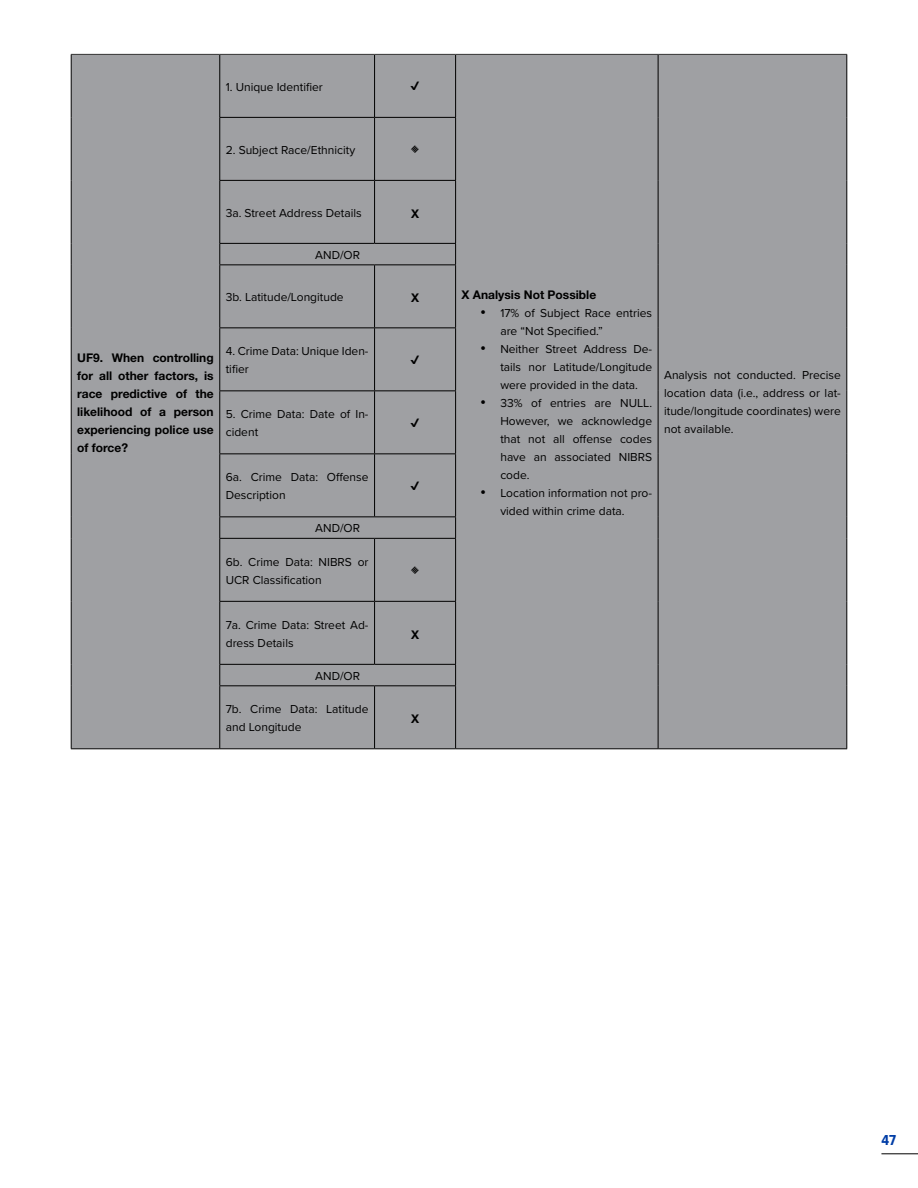
<style>
.page{position:relative;width:918px;height:1188px;background:#fff}
.page>*{position:absolute;margin:0;border:0;box-sizing:border-box;transform-origin:0 0}
.t1{font:700 15px "Proxima Nova Cond";color:#003da6}
.t2{font:12px/18px "Proxima Nova";color:#000}
.t3{font:700 12px/18px "Helvetica Neue";color:#000;text-align:justify}
</style>
<div class="page">
<hr style="left:881px;top:1154px;width:37px;height:1px;background:#000">
<div style="left:72px;top:55px;width:774px;height:693px;background:#9fa0a3"></div>
<hr style="left:71px;top:55px;width:1px;height:62px;background:#000">
<hr style="left:219px;top:55px;width:1px;height:62px;background:#000">
<hr style="left:374px;top:55px;width:1px;height:62px;background:#000">
<hr style="left:455px;top:55px;width:1px;height:62px;background:#000">
<hr style="left:658px;top:55px;width:1px;height:62px;background:#000">
<hr style="left:846px;top:55px;width:1px;height:62px;background:#000">
<hr style="left:71px;top:117px;width:1px;height:63px;background:#000">
<hr style="left:219px;top:117px;width:156px;height:1px;background:#000">
<hr style="left:219px;top:118px;width:1px;height:62px;background:#000">
<hr style="left:375px;top:117px;width:81px;height:1px;background:#000">
<hr style="left:374px;top:118px;width:1px;height:62px;background:#000">
<hr style="left:455px;top:118px;width:1px;height:62px;background:#000">
<hr style="left:658px;top:117px;width:1px;height:63px;background:#000">
<hr style="left:846px;top:117px;width:1px;height:63px;background:#000">
<hr style="left:71px;top:180px;width:1px;height:63px;background:#000">
<hr style="left:219px;top:180px;width:156px;height:1px;background:#000">
<hr style="left:219px;top:181px;width:1px;height:62px;background:#000">
<hr style="left:375px;top:180px;width:81px;height:1px;background:#000">
<hr style="left:374px;top:181px;width:1px;height:62px;background:#000">
<hr style="left:455px;top:181px;width:1px;height:62px;background:#000">
<hr style="left:658px;top:180px;width:1px;height:63px;background:#000">
<hr style="left:846px;top:180px;width:1px;height:63px;background:#000">
<svg style="left:71px;top:243px;width:1px;height:22px"></svg>
<hr style="left:219px;top:243px;width:156px;height:1px;background:#000">
<svg style="left:219px;top:244px;width:1px;height:20px"></svg>
<hr style="left:375px;top:243px;width:81px;height:1px;background:#000">
<svg style="left:455px;top:244px;width:1px;height:20px"></svg>
<svg style="left:658px;top:243px;width:1px;height:22px"></svg>
<svg style="left:846px;top:243px;width:1px;height:22px"></svg>
<hr style="left:71px;top:265px;width:1px;height:63px;background:#000">
<hr style="left:219px;top:264px;width:156px;height:1px;background:#000">
<hr style="left:219px;top:265px;width:1px;height:62px;background:#000">
<hr style="left:375px;top:264px;width:81px;height:1px;background:#000">
<hr style="left:374px;top:265px;width:1px;height:62px;background:#000">
<hr style="left:455px;top:265px;width:1px;height:62px;background:#000">
<hr style="left:658px;top:265px;width:1px;height:63px;background:#000">
<hr style="left:846px;top:265px;width:1px;height:63px;background:#000">
<hr style="left:71px;top:328px;width:1px;height:63px;background:#000">
<hr style="left:219px;top:327px;width:156px;height:1px;background:#000">
<hr style="left:219px;top:328px;width:1px;height:62px;background:#000">
<hr style="left:375px;top:327px;width:81px;height:1px;background:#000">
<hr style="left:374px;top:328px;width:1px;height:62px;background:#000">
<hr style="left:455px;top:328px;width:1px;height:62px;background:#000">
<hr style="left:658px;top:328px;width:1px;height:63px;background:#000">
<hr style="left:846px;top:328px;width:1px;height:63px;background:#000">
<hr style="left:71px;top:391px;width:1px;height:63px;background:#000">
<hr style="left:219px;top:390px;width:156px;height:1px;background:#000">
<hr style="left:219px;top:391px;width:1px;height:62px;background:#000">
<hr style="left:375px;top:390px;width:81px;height:1px;background:#000">
<hr style="left:374px;top:391px;width:1px;height:62px;background:#000">
<hr style="left:455px;top:391px;width:1px;height:62px;background:#000">
<hr style="left:658px;top:391px;width:1px;height:63px;background:#000">
<hr style="left:846px;top:391px;width:1px;height:63px;background:#000">
<hr style="left:71px;top:454px;width:1px;height:63px;background:#000">
<hr style="left:219px;top:453px;width:156px;height:1px;background:#000">
<hr style="left:219px;top:454px;width:1px;height:62px;background:#000">
<hr style="left:375px;top:453px;width:81px;height:1px;background:#000">
<hr style="left:374px;top:454px;width:1px;height:62px;background:#000">
<hr style="left:455px;top:454px;width:1px;height:62px;background:#000">
<hr style="left:658px;top:454px;width:1px;height:63px;background:#000">
<hr style="left:846px;top:454px;width:1px;height:63px;background:#000">
<svg style="left:71px;top:517px;width:1px;height:21px"></svg>
<hr style="left:219px;top:516px;width:156px;height:1px;background:#000">
<svg style="left:219px;top:517px;width:1px;height:21px"></svg>
<hr style="left:375px;top:516px;width:81px;height:1px;background:#000">
<svg style="left:455px;top:517px;width:1px;height:21px"></svg>
<svg style="left:658px;top:517px;width:1px;height:21px"></svg>
<svg style="left:846px;top:517px;width:1px;height:21px"></svg>
<hr style="left:71px;top:538px;width:1px;height:63px;background:#000">
<hr style="left:219px;top:538px;width:156px;height:1px;background:#000">
<hr style="left:219px;top:539px;width:1px;height:62px;background:#000">
<hr style="left:375px;top:538px;width:81px;height:1px;background:#000">
<hr style="left:374px;top:539px;width:1px;height:62px;background:#000">
<hr style="left:455px;top:539px;width:1px;height:62px;background:#000">
<hr style="left:658px;top:538px;width:1px;height:63px;background:#000">
<hr style="left:846px;top:538px;width:1px;height:63px;background:#000">
<hr style="left:71px;top:601px;width:1px;height:63px;background:#000">
<hr style="left:219px;top:601px;width:156px;height:1px;background:#000">
<hr style="left:219px;top:602px;width:1px;height:62px;background:#000">
<hr style="left:375px;top:601px;width:81px;height:1px;background:#000">
<hr style="left:374px;top:602px;width:1px;height:62px;background:#000">
<hr style="left:455px;top:602px;width:1px;height:62px;background:#000">
<hr style="left:658px;top:601px;width:1px;height:63px;background:#000">
<hr style="left:846px;top:601px;width:1px;height:63px;background:#000">
<svg style="left:71px;top:664px;width:1px;height:22px"></svg>
<hr style="left:219px;top:664px;width:156px;height:1px;background:#000">
<svg style="left:219px;top:665px;width:1px;height:20px"></svg>
<hr style="left:375px;top:664px;width:81px;height:1px;background:#000">
<svg style="left:455px;top:665px;width:1px;height:20px"></svg>
<svg style="left:658px;top:664px;width:1px;height:22px"></svg>
<svg style="left:846px;top:664px;width:1px;height:22px"></svg>
<hr style="left:71px;top:686px;width:1px;height:62px;background:#000">
<hr style="left:219px;top:685px;width:156px;height:1px;background:#000">
<hr style="left:219px;top:686px;width:1px;height:62px;background:#000">
<hr style="left:375px;top:685px;width:81px;height:1px;background:#000">
<hr style="left:374px;top:686px;width:1px;height:62px;background:#000">
<hr style="left:455px;top:686px;width:1px;height:62px;background:#000">
<hr style="left:658px;top:686px;width:1px;height:62px;background:#000">
<hr style="left:846px;top:686px;width:1px;height:62px;background:#000">
<hr style="left:71px;top:748px;width:149px;height:1px;background:#000">
<hr style="left:220px;top:748px;width:155px;height:1px;background:#000">
<hr style="left:375px;top:748px;width:81px;height:1px;background:#000">
<hr style="left:456px;top:748px;width:202px;height:1px;background:#000">
<hr style="left:658px;top:748px;width:189px;height:1px;background:#000">
<hr style="left:71px;top:54px;width:149px;height:1px;background:#333">
<hr style="left:456px;top:54px;width:202px;height:1px;background:#333">
<hr style="left:658px;top:54px;width:189px;height:1px;background:#333">
<hr style="left:220px;top:54px;width:155px;height:1px;background:#333">
<hr style="left:375px;top:54px;width:81px;height:1px;background:#333">
<svg style="left:411px;top:146px;width:8px;height:7px"></svg>
<svg style="left:411px;top:566px;width:8px;height:8px"></svg>
<svg style="left:411px;top:82px;width:8px;height:8px"></svg>
<svg style="left:411px;top:355px;width:8px;height:9px"></svg>
<svg style="left:411px;top:418px;width:8px;height:9px"></svg>
<svg style="left:411px;top:481px;width:8px;height:9px"></svg>
<p class="t2" style="left:226px;top:78px;width:99px">1. Unique Identifier</p>
<p class="t2" style="left:226px;top:141px;width:131px">2. Subject Race/Ethnicity</p>
<p class="t2" style="left:226px;top:204px;width:137px">3a. Street Address Details</p>
<p class="t3" style="left:411px;top:205px;width:10px">X</p>
<p class="t2" style="left:315px;top:246px;width:46px">AND/OR</p>
<p class="t2" style="left:226px;top:288px;width:119px">3b. Latitude/Longitude</p>
<p class="t3" style="left:411px;top:289px;width:10px">X</p>
<p class="t3" style="left:77px;top:349px;width:138px">UF9. When controlling for all other factors, is race predictive of the likelihood of a person experiencing police use of force?</p>
<p class="t2" style="left:226px;top:342px;width:144px">4. Crime Data: Unique Iden&shy;tifier</p>
<p class="t2" style="left:226px;top:405px;width:144px">5. Crime Data: Date of In&shy;cident</p>
<p class="t2" style="left:226px;top:468px;width:144px">6a. Crime Data: Offense<br>Description</p>
<p class="t2" style="left:315px;top:520px;width:46px">AND/OR</p>
<p class="t2" style="left:226px;top:553px;width:144px">6b. Crime Data: NIBRS or<br>UCR Classification</p>
<p class="t2" style="left:226px;top:616px;width:144px">7a. Crime Data: Street Ad&shy;dress Details</p>
<p class="t3" style="left:411px;top:626px;width:10px">X</p>
<p class="t2" style="left:315px;top:667px;width:46px">AND/OR</p>
<p class="t2" style="left:226px;top:700px;width:144px">7b. Crime Data: Latitude and Longitude</p>
<p class="t3" style="left:411px;top:710px;width:10px">X</p>
<p class="t3" style="left:462px;top:286px;width:136px">X Analysis Not Possible</p>
<p class="t2" style="left:500px;top:305px;width:153px;text-indent:-20px">• 17% of Subject Race entries are “Not Specified.”</p>
<p class="t2" style="left:500px;top:341px;width:153px;text-align:justify;text-indent:-20px">• Neither Street Address De&shy;tails nor Latitude/Longitude were provided in the data.</p>
<p class="t2" style="left:500px;top:395px;width:153px;text-align:justify;text-indent:-20px">• 33% of entries are NULL.<br>However, we acknowledge that not all offense codes have an associated NIBRS code.</p>
<p class="t2" style="left:500px;top:485px;width:153px;text-indent:-20px">• Location information not pro&shy;vided within crime data.</p>
<p class="t2" style="left:664px;top:367px;width:178px;text-align:justify">Analysis not conducted. Precise location data (i.e., address or lat&shy;itude/longitude coordinates) were not available.</p>
<p class="t1" style="left:881px;top:1129px;width:16px">47</p>
</div>
